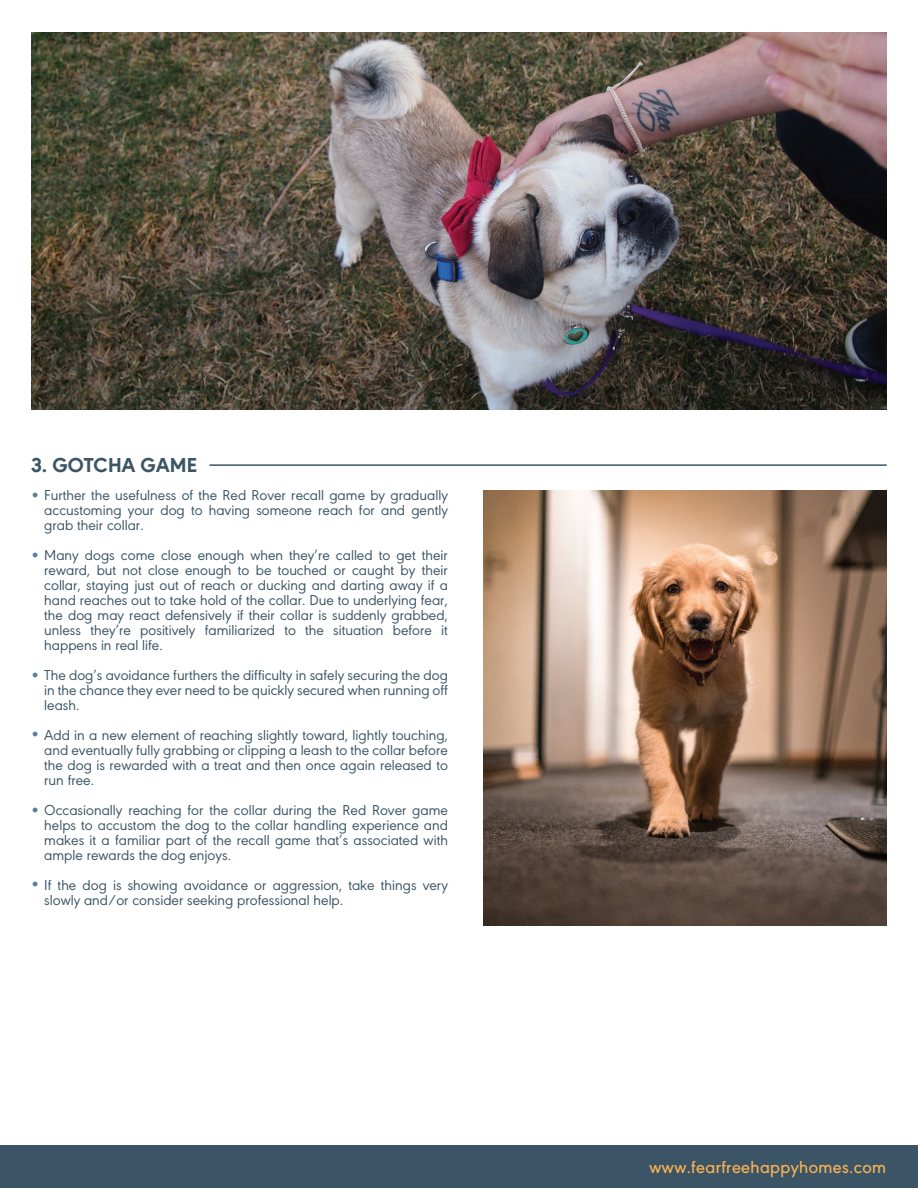
<style>
.page{position:relative;width:918px;height:1188px;background:#fff}
.page>*{position:absolute;margin:0;border:0;box-sizing:border-box;transform-origin:0 0}
.t1{font:800 21px "URW Geometric";letter-spacing:.01em;color:#3b5566}
.t2{font:500 18px "URW Geometric";letter-spacing:.02em;color:#fbb254}
.t3{font:15px/15px "URW Geometric";color:#3b5566;text-align:justify}
.t4{font:700 15px "URW Geometric";color:#5d7e98}
.s1{font-weight:700;color:#5d7e98}
</style>
<div class="page">
<div style="left:0;top:1146px;width:918px;height:42px;background:#3b5566"></div>
<hr style="left:210px;top:464px;width:677px;height:2px;background:#3b5566">
<img style="left:32px;top:33px;width:854px;height:377px">
<img style="left:483px;top:491px;width:404px;height:434px">
<h1 class="t1" style="left:31px;top:450px;width:167px">3. GOTCHA GAME</h1>
<p class="t3" style="left:44px;top:486px;width:405px;text-indent:-13px"><span class="s1">•</span> Further the usefulness of the Red Rover recall game by gradually accustoming your dog to having someone reach for and gently grab their collar.</p>
<p class="t3" style="left:44px;top:546px;width:405px;text-indent:-13px"><span class="s1">•</span> Many dogs come close enough when they’re called to get their reward, but not close enough to be touched or caught by their collar, staying just out of reach or ducking and darting away if a hand reaches out to take hold of the collar. Due to underlying fear, the dog may react defensively if their collar is suddenly grabbed, unless they’re positively familiarized to the situation before it happens in real life.</p>
<p class="t3" style="left:44px;top:666px;width:405px;text-indent:-13px"><span class="s1">•</span> The dog’s avoidance furthers the difficulty in safely securing the dog in the chance they ever need to be quickly secured when running off leash.</p>
<p class="t3" style="left:44px;top:726px;width:405px">Add in a new element of reaching slightly toward, lightly touching, and eventually fully grabbing or clipping a leash to the collar before the dog is rewarded with a treat and then once again released to run free.</p>
<p class="t3" style="left:44px;top:801px;width:405px;text-indent:-13px"><span class="s1">•</span> Occasionally reaching for the collar during the Red Rover game helps to accustom the dog to the collar handling experience and makes it a familiar part of the recall game that’s associated with ample rewards the dog enjoys.</p>
<p class="t3" style="left:44px;top:876px;width:405px">If the dog is showing avoidance or aggression, take things very slowly and/or consider seeking professional help.</p>
<p class="t4" style="left:31px;top:722px;width:9px">•</p>
<p class="t4" style="left:31px;top:872px;width:9px">•</p>
<p class="t2" style="left:650px;top:1154px;width:238px">www.fearfreehappyhomes.com</p>
</div>
